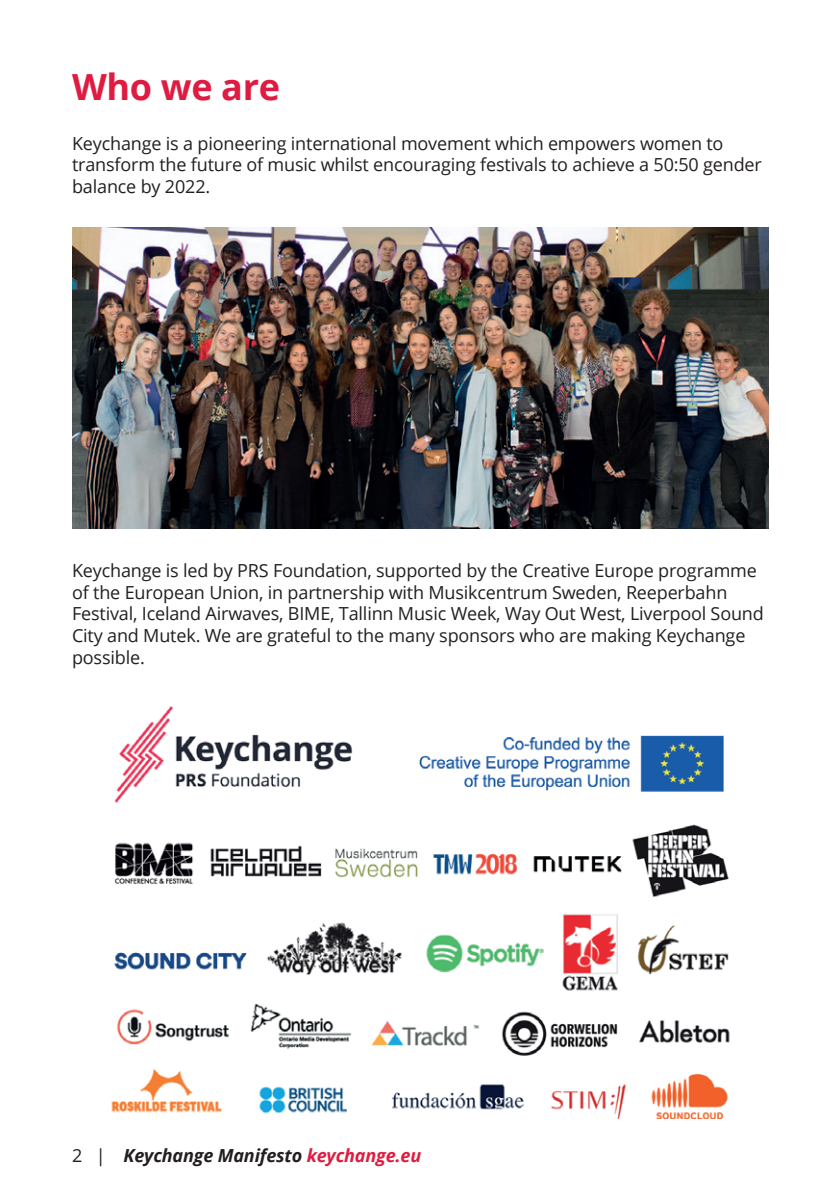
<style>
.page{position:relative;width:840px;height:1191px;background:#fff}
.page>*{position:absolute;margin:0;border:0;box-sizing:border-box;transform-origin:0 0}
.t1{font:700 36px "Open Sans";letter-spacing:-.01em;color:#df1b41}
.t2{font:18px/21.6px "Open Sans";letter-spacing:-.01em;color:#231f20}
.t3{font:italic 700 18px "Open Sans";letter-spacing:-.01em;color:#231f20}
.s1{font-weight:400;font-style:normal}
.s2{color:#df1b41}
</style>
<div class="page">
<img style="left:111px;top:706px;width:619px;height:413px">
<img style="left:72px;top:227px;width:695px;height:302px">
<h1 class="t1" style="left:72px;top:61px;width:209px">Who we are</h1>
<p class="t2" style="left:72px;top:132px;width:690px">Keychange is a pioneering international movement which empowers women to transform the future of music whilst encouraging festivals to achieve a 50:50 gender balance by 2022.</p>
<p class="t2" style="left:72px;top:559px;width:693px">Keychange is led by PRS Foundation, supported by the Creative Europe programme of the European Union, in partnership with Musikcentrum Sweden, Reeperbahn Festival, Iceland Airwaves, BIME, Tallinn Music Week, Way Out West, Liverpool Sound City and Mutek. We are grateful to the many sponsors who are making Keychange possible.</p>
<p class="t3" style="left:72px;top:1142px;width:350px"><span class="s1">2 |</span> Keychange Manifesto <span class="s2">keychange.eu</span></p>
</div>
